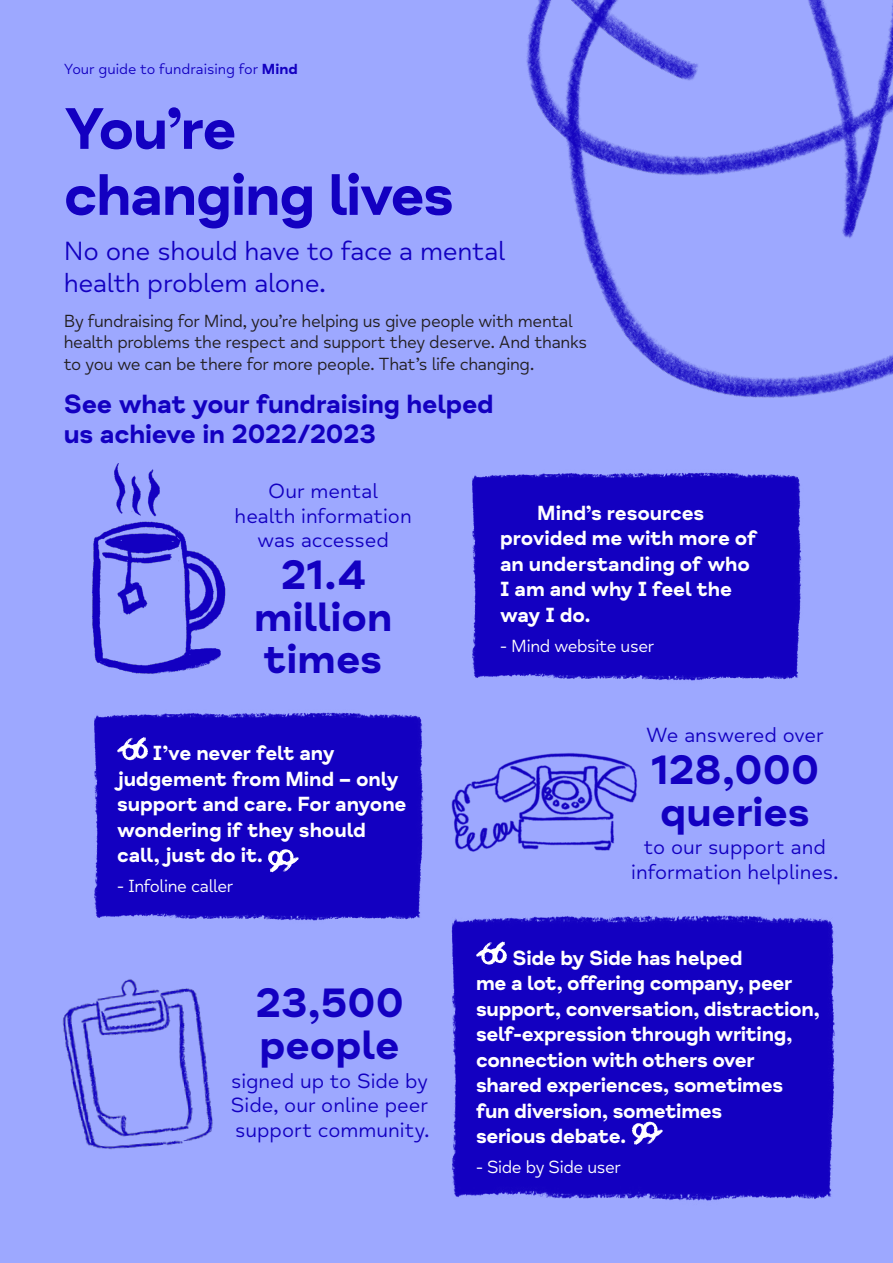
<style>
.page{position:relative;width:893px;height:1263px;background:#9da8ff}
.page>*{position:absolute;margin:0;border:0;box-sizing:border-box;transform-origin:0 0}
.t1{font:700 60px "Mind Meridian";letter-spacing:-.025em;color:#1300c1}
.t2{font:700 42px/42px "Mind Meridian";color:#1300c1}
.t3{font:700 27px/30px "Mind Meridian";letter-spacing:-.01em;color:#1300c1}
.t4{font:27px/32.2px "Mind Meridian";letter-spacing:-.015em;color:#1300c1}
.t5{font:21px/25.5px "Mind Meridian Display";letter-spacing:-.015em;color:#fff}
.t6{font:21px/24.8px "Mind Meridian";color:#1300c1;text-align:center}
.t7{font:18px/21.8px "Mind Meridian";letter-spacing:-.02em;color:#231f20}
.t8{font:18px "Mind Meridian";letter-spacing:-.02em;color:#fff}
.t9{font:15px "Mind Meridian";color:#1300c1}
.s1{font-weight:700}
</style>
<div class="page">
<div style="left:451px;top:915px;width:384px;height:286px;background:#1300c1"></div>
<div style="left:94px;top:712px;width:330px;height:209px;background:#1300c1"></div>
<svg style="left:476px;top:942px;width:31px;height:22px"></svg>
<svg style="left:632px;top:1122px;width:31px;height:22px"></svg>
<svg style="left:117px;top:737px;width:31px;height:23px"></svg>
<svg style="left:268px;top:849px;width:31px;height:23px"></svg>
<img style="left:526px;top:0;width:367px;height:398px">
<div style="left:472px;top:472px;width:330px;height:209px;background:#1300c1"></div>
<img style="left:92px;top:464px;width:134px;height:210px">
<img style="left:451px;top:753px;width:186px;height:99px">
<img style="left:62px;top:979px;width:151px;height:171px">
<p class="t9" style="left:64px;top:61px;width:236px">Your guide to fundraising for <span class="s1">Mind</span></p>
<p class="t1" style="left:64px;top:93px;width:174px">You’re</p>
<p class="t1" style="left:64px;top:159px;width:392px">changing lives</p>
<p class="t4" style="left:64px;top:235px;width:443px">No one should have to face a mental health problem alone.</p>
<p class="t7" style="left:64px;top:310px;width:525px">By fundraising for Mind, you’re helping us give people with mental health problems the respect and support they deserve. And thanks to you we can be there for more people. That’s life changing.</p>
<p class="t3" style="left:64px;top:389px;width:431px">See what your fundraising helped us achieve in 2022/2023</p>
<p class="t6" style="left:235px;top:479px;width:179px">Our mental<br>health information was accessed</p>
<p class="t2" style="left:254px;top:555px;width:140px;text-align:center">21.4 million times</p>
<p class="t5" style="left:500px;top:502px;width:259px;text-indent:37px">Mind’s resources provided me with more of an understanding of who<br>I am and why I feel the way I do.</p>
<p class="t8" style="left:500px;top:636px;width:155px">- Mind website user</p>
<p class="t5" style="left:153px;top:742px;width:184px">I’ve never felt any</p>
<p class="t5" style="left:117px;top:767px;width:283px">judgement from Mind – only</p>
<p class="t5" style="left:117px;top:793px;width:291px">support and care. For anyone</p>
<p class="t5" style="left:117px;top:818px;width:251px">wondering if they should</p>
<p class="t5" style="left:117px;top:844px;width:147px">call, just do it.</p>
<p class="t8" style="left:117px;top:876px;width:118px">- Infoline caller</p>
<p class="t2" style="left:255px;top:983px;width:150px">23,500 people</p>
<p class="t6" style="left:231px;top:1068px;width:200px;text-align:justify">signed up to Side by Side, our online peer support community.</p>
<p class="t6" style="left:646px;top:723px;width:179px">We answered over</p>
<p class="t2" style="left:651px;top:750px;width:170px">128,000 queries</p>
<p class="t6" style="left:631px;top:835px;width:209px">to our support and information helplines.</p>
<p class="t5" style="left:476px;top:946px;width:345px;text-indent:37px">Side by Side has helped<br>me a lot, ofering company, peer support, conversation, distraction, self-expression through writing, connection with others over shared experiences, sometimes fun diversion, sometimes<br>serious debate.</p>
<p class="t8" style="left:476px;top:1157px;width:146px">- Side by Side user</p>
</div>
